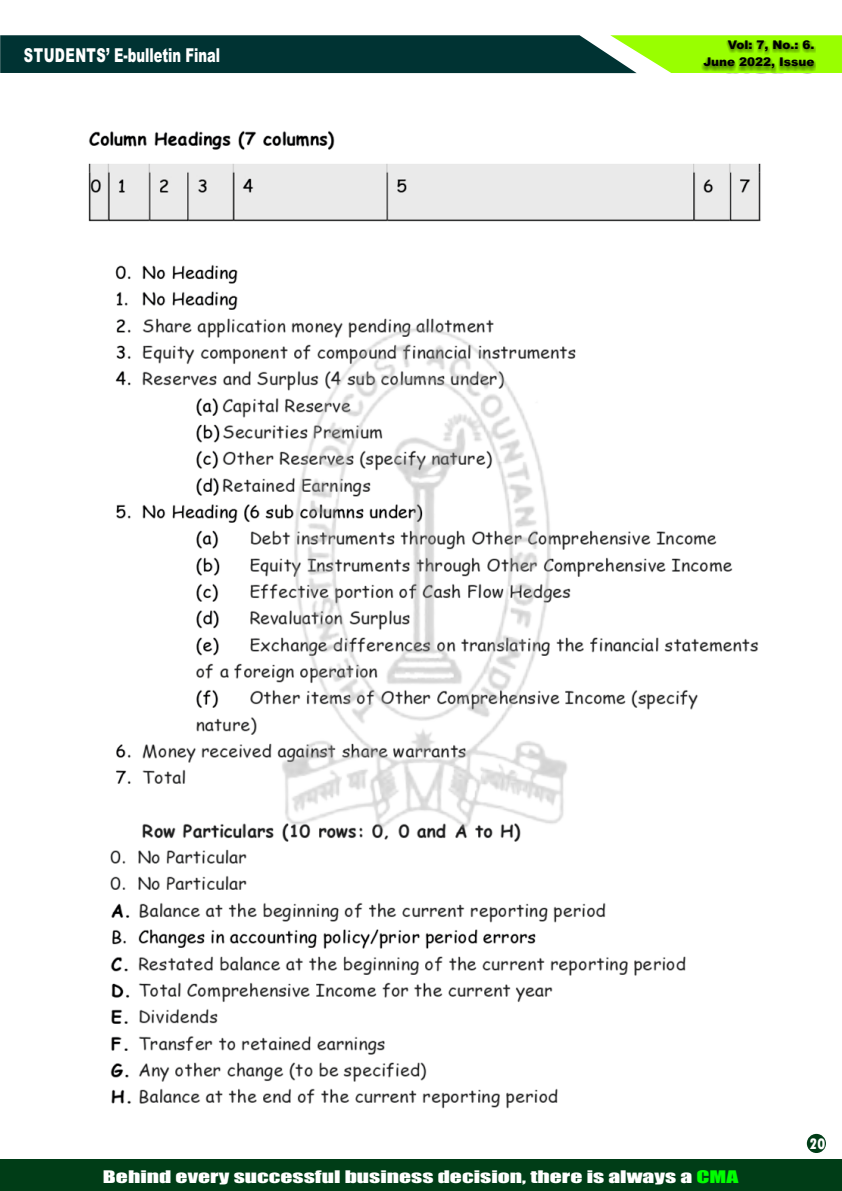
<style>
.page{position:relative;width:842px;height:1191px;background:#fff}
.page>*{position:absolute;margin:0;border:0;box-sizing:border-box;transform-origin:0 0}
.t1{font:900 19.2px "Arial";color:#fff;scale:.68 1}
.t2{font:16px "Impact";color:#fff;scale:1.48 1}
.t3{font:800 condensed 16px "Tw Cen";color:#fff}
.t4{font:900 12px/16.9px "Arial";color:#000;text-align:right}
.s1{color:#0f0}
</style>
<div class="page">
<img style="left:88px;top:131px;width:673px;height:978px">
<svg style="left:0;top:35px;width:842px;height:38px;background:#225936"></svg>
<div style="left:0;top:1158px;width:842px;height:33px;background:#003d17"></div>
<div style="left:807px;top:1133px;width:19px;height:20px;background:#003d17;border-radius:50%"></div>
<img style="left:258px;top:293px;width:315px;height:573px">
<div style="left:701px;top:41px;width:115px;height:32px;background:#000;opacity:.49"></div>
<p class="t1" style="left:24px;top:48px;width:290px">STUDENTS’ E-bulletin Final</p>
<p class="t4" style="left:703px;top:38px;width:113px">Vol: 7, No.: 6.<br>June 2022, Issue</p>
<p class="t3" style="left:809px;top:1137px;width:17px">20</p>
<p class="t2" style="left:103px;top:1170px;width:431px">Behind every successful business decision, there is always a <span class="s1">CMA</span></p>
</div>
